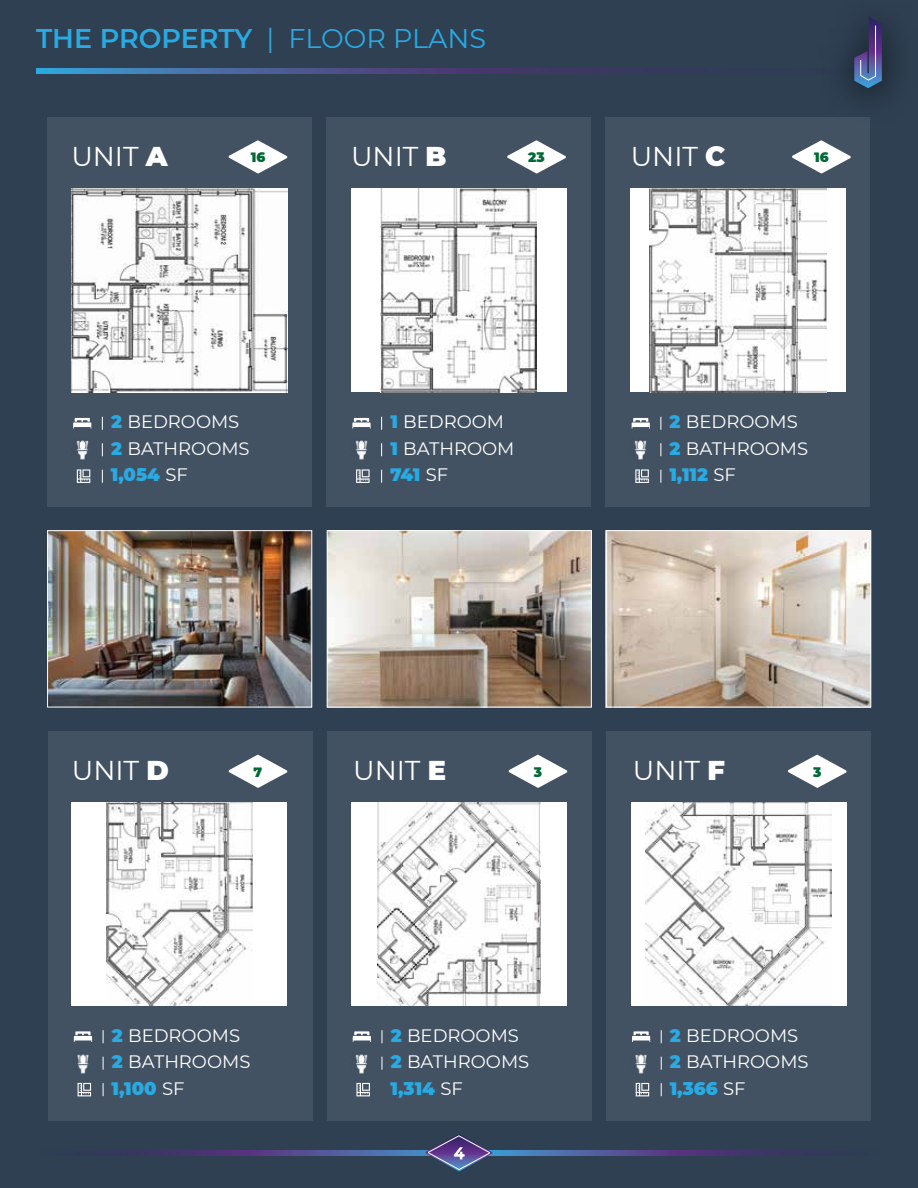
<style>
.page{position:relative;width:918px;height:1188px;background:#2f4053}
.page>*{position:absolute;margin:0;border:0;box-sizing:border-box;transform-origin:0 0}
.t1{font:27.15px "Montserrat";color:#fff}
.t2{font:600 27px "Montserrat";color:#29aae2}
.t3{font:18px/26.4px "Montserrat";color:#fff}
.t4{font:900 13.5px "Montserrat";color:#006937}
.s1{font-weight:400}
.s2{font-weight:900}
.s3{font-weight:900;color:#29aae2}
</style>
<div class="page">
<div style="left:47px;top:118px;width:265px;height:389px;background:#435263"></div>
<svg style="left:73px;top:418px;width:18px;height:11px"></svg>
<svg style="left:102px;top:417px;width:1px;height:13px"></svg>
<img style="left:76px;top:440px;width:13px;height:20px">
<svg style="left:102px;top:443px;width:1px;height:13px"></svg>
<svg style="left:77px;top:469px;width:13px;height:14px"></svg>
<svg style="left:102px;top:470px;width:1px;height:13px"></svg>
<div style="left:326px;top:118px;width:265px;height:389px;background:#435263"></div>
<div style="left:606px;top:118px;width:264px;height:389px;background:#435263"></div>
<svg style="left:228px;top:140px;width:60px;height:34px"></svg>
<svg style="left:792px;top:140px;width:59px;height:34px"></svg>
<svg style="left:507px;top:140px;width:59px;height:34px"></svg>
<img style="left:634px;top:440px;width:13px;height:20px">
<svg style="left:660px;top:443px;width:1px;height:13px"></svg>
<svg style="left:635px;top:469px;width:14px;height:14px"></svg>
<svg style="left:660px;top:470px;width:1px;height:13px"></svg>
<img style="left:71px;top:189px;width:216px;height:203px">
<svg style="left:163px;top:360px;width:1px;height:13px"></svg>
<svg style="left:632px;top:418px;width:18px;height:11px"></svg>
<svg style="left:660px;top:417px;width:1px;height:13px"></svg>
<div style="left:630px;top:189px;width:216px;height:203px;background:#fff"></div>
<img style="left:649px;top:189px;width:178px;height:203px">
<svg style="left:352px;top:418px;width:19px;height:11px"></svg>
<svg style="left:381px;top:417px;width:1px;height:13px"></svg>
<img style="left:355px;top:440px;width:13px;height:20px">
<svg style="left:381px;top:443px;width:1px;height:13px"></svg>
<svg style="left:356px;top:469px;width:14px;height:14px"></svg>
<svg style="left:381px;top:470px;width:1px;height:13px"></svg>
<div style="left:351px;top:189px;width:216px;height:203px;background:#fff"></div>
<img style="left:381px;top:189px;width:156px;height:203px">
<div style="left:327px;top:731px;width:265px;height:389px;background:#435263"></div>
<div style="left:606px;top:731px;width:265px;height:389px;background:#435263"></div>
<div style="left:48px;top:731px;width:264px;height:389px;background:#435263"></div>
<svg style="left:353px;top:1031px;width:18px;height:11px"></svg>
<svg style="left:382px;top:1030px;width:1px;height:13px"></svg>
<img style="left:355px;top:1054px;width:13px;height:20px">
<svg style="left:382px;top:1057px;width:1px;height:13px"></svg>
<svg style="left:356px;top:1083px;width:14px;height:13px"></svg>
<svg style="left:632px;top:1031px;width:18px;height:11px"></svg>
<svg style="left:661px;top:1030px;width:1px;height:13px"></svg>
<img style="left:635px;top:1054px;width:12px;height:20px">
<svg style="left:661px;top:1057px;width:1px;height:13px"></svg>
<svg style="left:636px;top:1083px;width:13px;height:13px"></svg>
<svg style="left:661px;top:1083px;width:1px;height:13px"></svg>
<svg style="left:74px;top:1031px;width:18px;height:11px"></svg>
<svg style="left:103px;top:1030px;width:1px;height:13px"></svg>
<img style="left:77px;top:1054px;width:12px;height:20px">
<svg style="left:103px;top:1057px;width:1px;height:13px"></svg>
<svg style="left:78px;top:1083px;width:13px;height:13px"></svg>
<svg style="left:103px;top:1083px;width:1px;height:13px"></svg>
<div style="left:71px;top:802px;width:216px;height:204px;background:#fff"></div>
<img style="left:106px;top:802px;width:146px;height:204px">
<div style="left:351px;top:802px;width:216px;height:204px;background:#fff"></div>
<img style="left:378px;top:802px;width:163px;height:204px">
<div style="left:631px;top:802px;width:216px;height:204px;background:#fff"></div>
<img style="left:646px;top:802px;width:186px;height:204px">
<svg style="left:228px;top:755px;width:60px;height:33px"></svg>
<svg style="left:788px;top:755px;width:59px;height:33px"></svg>
<svg style="left:508px;top:755px;width:60px;height:33px"></svg>
<img style="left:49px;top:532px;width:261px;height:173px">
<img style="left:329px;top:532px;width:261px;height:173px">
<img style="left:608px;top:532px;width:261px;height:173px">
<div style="left:327px;top:530px;width:265px;height:177px;border:1px solid #fff"></div>
<div style="left:47px;top:530px;width:265px;height:177px;border:1px solid #fff"></div>
<div style="left:606px;top:530px;width:265px;height:177px;border:1px solid #fff"></div>
<svg style="left:123px;top:1150px;width:683px;height:6px;background:#4c4f8c"></svg>
<svg style="left:426px;top:1134px;width:66px;height:37px"></svg>
<svg style="left:36px;top:68px;width:611px;height:6px;background:#44598e"></svg>
<img style="left:809px;top:26px;width:87px;height:92px">
<svg style="left:854px;top:17px;width:28px;height:71px"></svg>
<h2 class="t2" style="left:36px;top:19px;width:451px">THE PROPERTY <span class="s1">| FLOOR PLANS</span></h2>
<h1 class="t1" style="left:71px;top:138px;width:98px">UNIT <span class="s2">A</span></h1>
<p class="t4" style="left:251px;top:147px;width:16px">16</p>
<h1 class="t1" style="left:351px;top:138px;width:97px">UNIT <span class="s2">B</span></h1>
<p class="t4" style="left:528px;top:147px;width:18px">23</p>
<h1 class="t1" style="left:631px;top:138px;width:96px">UNIT <span class="s2">C</span></h1>
<p class="t4" style="left:814px;top:147px;width:16px">16</p>
<p class="t3" style="left:111px;top:408px;width:140px"><span class="s3">2</span> BEDROOMS<br><span class="s3">2</span> BATHROOMS<br><span class="s3">1,054</span> SF</p>
<p class="t3" style="left:390px;top:408px;width:115px"><span class="s3">1</span> BEDROOM</p>
<p class="t3" style="left:670px;top:408px;width:130px"><span class="s3">2</span> BEDROOMS</p>
<p class="t3" style="left:669px;top:435px;width:140px"><span class="s3">2</span> BATHROOMS<br><span class="s3">1,112</span> SF</p>
<p class="t3" style="left:390px;top:435px;width:126px"><span class="s3">1</span> BATHROOM<br><span class="s3">741</span> SF</p>
<h1 class="t1" style="left:72px;top:751px;width:98px">UNIT <span class="s2">D</span></h1>
<p class="t4" style="left:254px;top:762px;width:10px">7</p>
<p class="t4" style="left:534px;top:762px;width:10px">3</p>
<p class="t4" style="left:813px;top:762px;width:10px">3</p>
<h1 class="t1" style="left:353px;top:751px;width:94px">UNIT <span class="s2">E</span></h1>
<h1 class="t1" style="left:633px;top:751px;width:94px">UNIT <span class="s2">F</span></h1>
<p class="t3" style="left:112px;top:1022px;width:140px"><span class="s3">2</span> BEDROOMS<br><span class="s3">2</span> BATHROOMS<br><span class="s3">1,100</span> SF</p>
<p class="t3" style="left:390px;top:1022px;width:140px"><span class="s3">2</span> BEDROOMS<br><span class="s3">2</span> BATHROOMS<br><span class="s3">1,314</span> SF</p>
<p class="t3" style="left:670px;top:1022px;width:140px"><span class="s3">2</span> BEDROOMS<br><span class="s3">2</span> BATHROOMS<br><span class="s3">1,366</span> SF</p>
</div>
